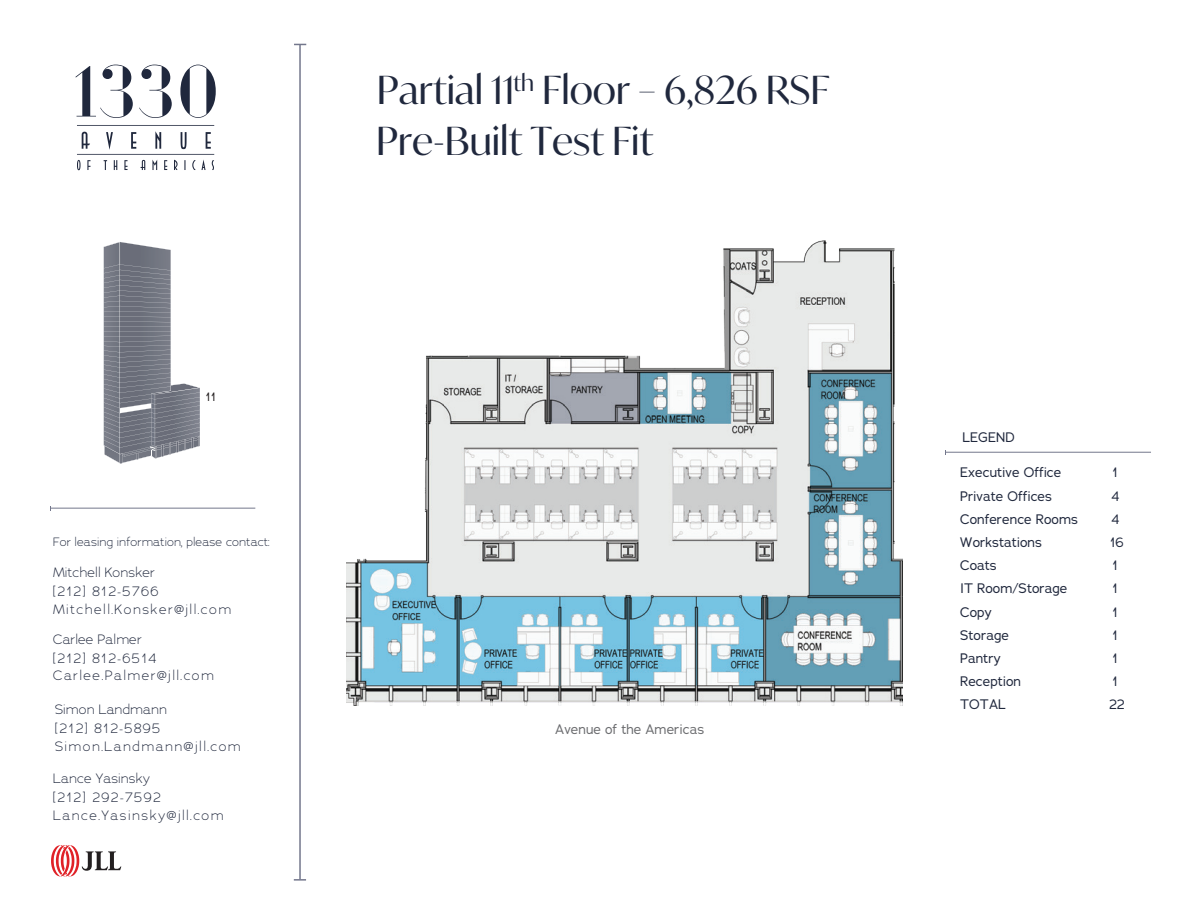
<style>
.page{position:relative;width:1188px;height:918px;background:#fff}
.page>*{position:absolute;margin:0;border:0;box-sizing:border-box;transform-origin:0 0}
.t1{font:38.7px/50.6px "Ivy Mode";color:#20283d}
.t2{font:13.5px/23.2px "Adrianna";color:#20283d}
.t3{font:300 13.5px/17.1px "Adrianna";letter-spacing:.1em;color:#20283d}
.t4{font:300 13.5px/19.4px "Adrianna";color:#20283d}
.t5{font:13.5px "Adrianna";color:#6c6d70}
.t6{font:300 12px "Adrianna";color:#20283d}
.t7{font:12px "Adrianna";color:#231f20}
</style>
<div class="page">
<hr style="left:50px;top:508px;width:205px;height:1px;background:#73778c">
<svg style="left:75px;top:65px;width:141px;height:105px"></svg>
<hr style="left:299px;top:45px;width:2px;height:834px;background:#73778c">
<svg style="left:294px;top:44px;width:12px;height:1px"></svg>
<svg style="left:294px;top:879px;width:12px;height:2px"></svg>
<svg style="left:51px;top:845px;width:70px;height:31px"></svg>
<hr style="left:946px;top:452px;width:205px;height:1px;background:#73778c">
<img style="left:346px;top:241px;width:556px;height:465px">
<svg style="left:104px;top:242px;width:96px;height:222px"></svg>
<p class="t7" style="left:206px;top:389px;width:12px">11</p>
<p class="t6" style="left:53px;top:535px;width:218px">For leasing information, please contact:</p>
<p class="t3" style="left:53px;top:583px;width:180px">[212] 812-5766<br>Mitchell.Konsker@jll.com</p>
<p class="t4" style="left:53px;top:629px;width:105px">Carlee Palmer [212] 812-6514</p>
<p class="t3" style="left:53px;top:667px;width:162px">Carlee.Palmer@jll.com</p>
<p class="t4" style="left:55px;top:700px;width:114px">Simon Landmann [212] 812-5895</p>
<p class="t3" style="left:55px;top:737px;width:187px">Simon.Landmann@jll.com</p>
<p class="t4" style="left:53px;top:768px;width:109px">Lance Yasinsky [212] 292-7592</p>
<p class="t3" style="left:53px;top:806px;width:172px">Lance.Yasinsky@jll.com</p>
<p class="t4" style="left:53px;top:562px;width:103px">Mitchell Konsker</p>
<h1 class="t1" style="left:376px;top:64px;width:455px">Partial 11<sup>th</sup> Floor – 6,826 RSF<br>Pre-Built Test Fit</h1>
<p class="t5" style="left:555px;top:720px;width:151px">Avenue of the Americas</p>
<p class="t2" style="left:962px;top:425px;width:54px">LEGEND</p>
<p class="t2" style="left:960px;top:461px;width:120px">Executive Office<br>Private Offices<br>Conference Rooms<br>Workstations<br>Coats<br>IT Room/Storage<br>Copy<br>Storage<br>Pantry<br>Reception<br>TOTAL</p>
<p class="t2" style="left:1109px;top:461px;width:17px">1<br>4<br>4<br>16<br>1<br>1<br>1<br>1<br>1<br>1<br>22</p>
</div>
